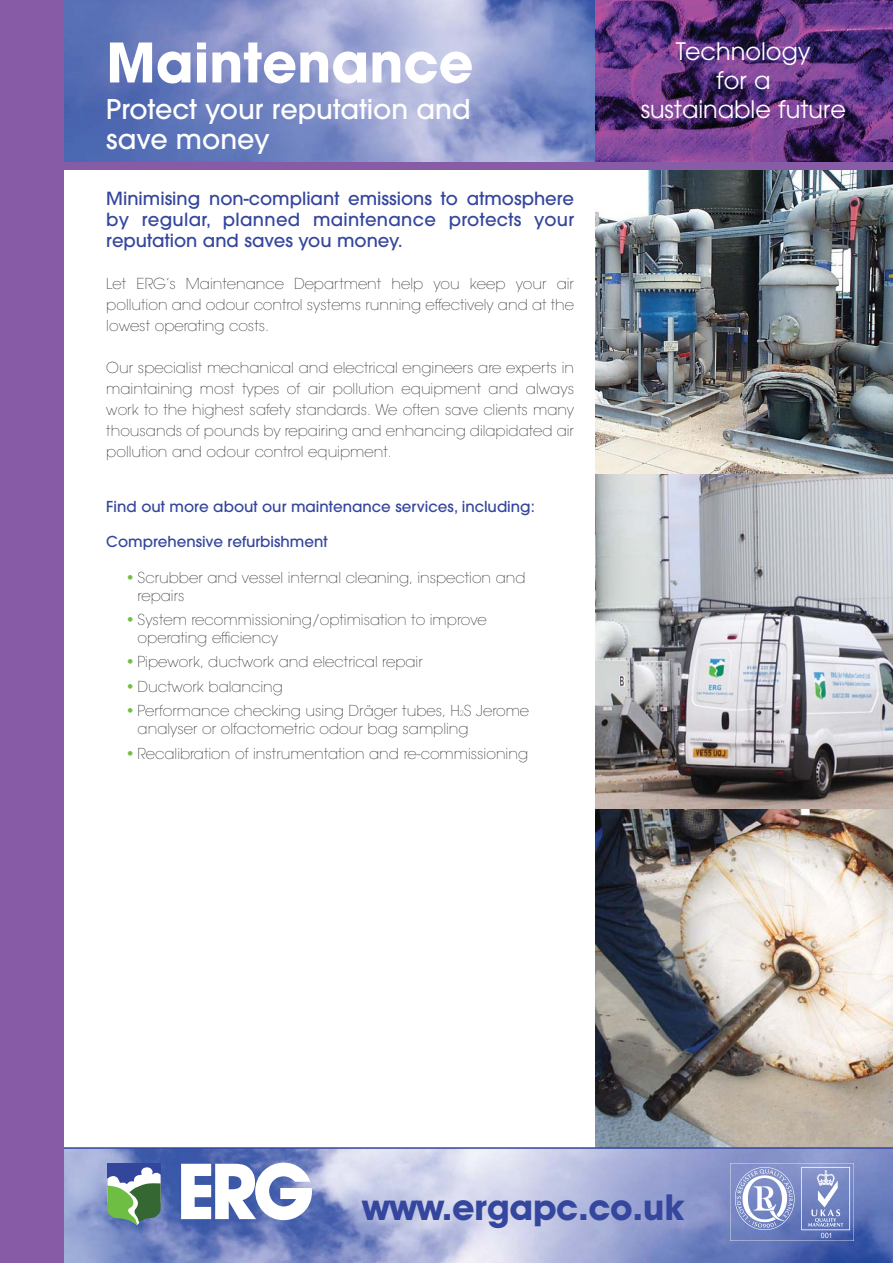
<style>
.page{position:relative;width:893px;height:1263px;background:#fff}
.page>*{position:absolute;margin:0;border:0;box-sizing:border-box;transform-origin:0 0}
.t1{font:700 77.85px "Avant Garde IT Cby BT";color:#fff}
.t2{font:700 54px "Avant Garde";color:#fff}
.t3{font:700 36px "Avant Garde IT Cby BT";color:#34469d}
.t4{font:500 27px/30px "Avant Garde";color:#fff}
.t5{font:24px/28.8px "Avant Garde";color:#fff;text-align:center}
.t6{font:500 18px/21px "Avant Garde";color:#34469d;text-align:justify}
.t7{font:200 15px/21px "Avant Garde";color:#231f20}
.t8{font:500 15px "Avant Garde";color:#34469d}
.s1{color:#71bf44}
.s2{font-size:7.5px}
</style>
<div class="page">
<img style="left:595px;top:808px;width:298px;height:339px">
<img style="left:595px;top:170px;width:298px;height:305px">
<img style="left:595px;top:475px;width:298px;height:333px">
<img style="left:64px;top:1149px;width:829px;height:114px">
<hr style="left:34px;top:1147px;width:859px;height:2px;background:#34469d">
<div style="left:107px;top:1164px;width:54px;height:23px;background:#34459c"></div>
<svg style="left:107px;top:1167px;width:54px;height:58px"></svg>
<img style="left:731px;top:1163px;width:123px;height:77px">
<div style="left:12px;top:162px;width:881px;height:8px;background:#875ba5"></div>
<img style="left:64px;top:0;width:531px;height:162px">
<svg style="left:595px;top:0;width:298px;height:162px;background:#5e337c"></svg>
<div style="left:0;top:0;width:64px;height:1263px;background:#875ba5"></div>
<h2 class="t2" style="left:106px;top:43px;width:369px">Maintenance</h2>
<h3 class="t4" style="left:106px;top:96px;width:366px">Protect your reputation and save money</h3>
<p class="t6" style="left:106px;top:189px;width:469px">Minimising non-compliant emissions to atmosphere by regular, planned maintenance protects your reputation and saves you money.</p>
<p class="t7" style="left:106px;top:274px;width:469px;text-align:justify">Let ERG’s Maintenance Department help you keep your air pollution and odour control systems running effectively and at the lowest operating costs.</p>
<p class="t7" style="left:106px;top:358px;width:469px;text-align:justify">Our specialist mechanical and electrical engineers are experts in maintaining most types of air pollution equipment and always work to the highest safety standards. We often save clients many thousands of pounds by repairing and enhancing dilapidated air pollution and odour control equipment.</p>
<p class="t8" style="left:106px;top:501px;width:430px">Find out more about our maintenance services, including:</p>
<p class="t8" style="left:106px;top:536px;width:223px">Comprehensive refurbishment</p>
<p class="t7" style="left:138px;top:570px;width:390px;line-height:18px;text-indent:-10px"><span class="s1">•</span> Scrubber and vessel internal cleaning, inspection and repairs</p>
<p class="t7" style="left:138px;top:612px;width:351px;line-height:18px;text-indent:-10px"><span class="s1">•</span> System recommissioning/optimisation to improve operating efficiency</p>
<p class="t7" style="left:128px;top:653px;width:297px"><span class="s1">•</span> Pipework, ductwork and electrical repair</p>
<p class="t7" style="left:128px;top:677px;width:157px"><span class="s1">•</span> Ductwork balancing</p>
<p class="t7" style="left:138px;top:703px;width:393px;line-height:18px;text-indent:-10px"><span class="s1">•</span> Performance checking using Dräger tubes, H<span class="s2">2</span>S Jerome analyser or olfactometric odour bag sampling</p>
<p class="t7" style="left:128px;top:744px;width:402px"><span class="s1">•</span> Recalibration of instrumentation and re-commissioning</p>
<h3 class="t5" style="left:641px;top:39px;width:207px">Technology<br>for a<br>sustainable future</h3>
<h1 class="t1" style="left:177px;top:1163px;width:139px">ERG</h1>
<h3 class="t3" style="left:362px;top:1194px;width:323px">www.ergapc.co.uk</h3>
</div>
